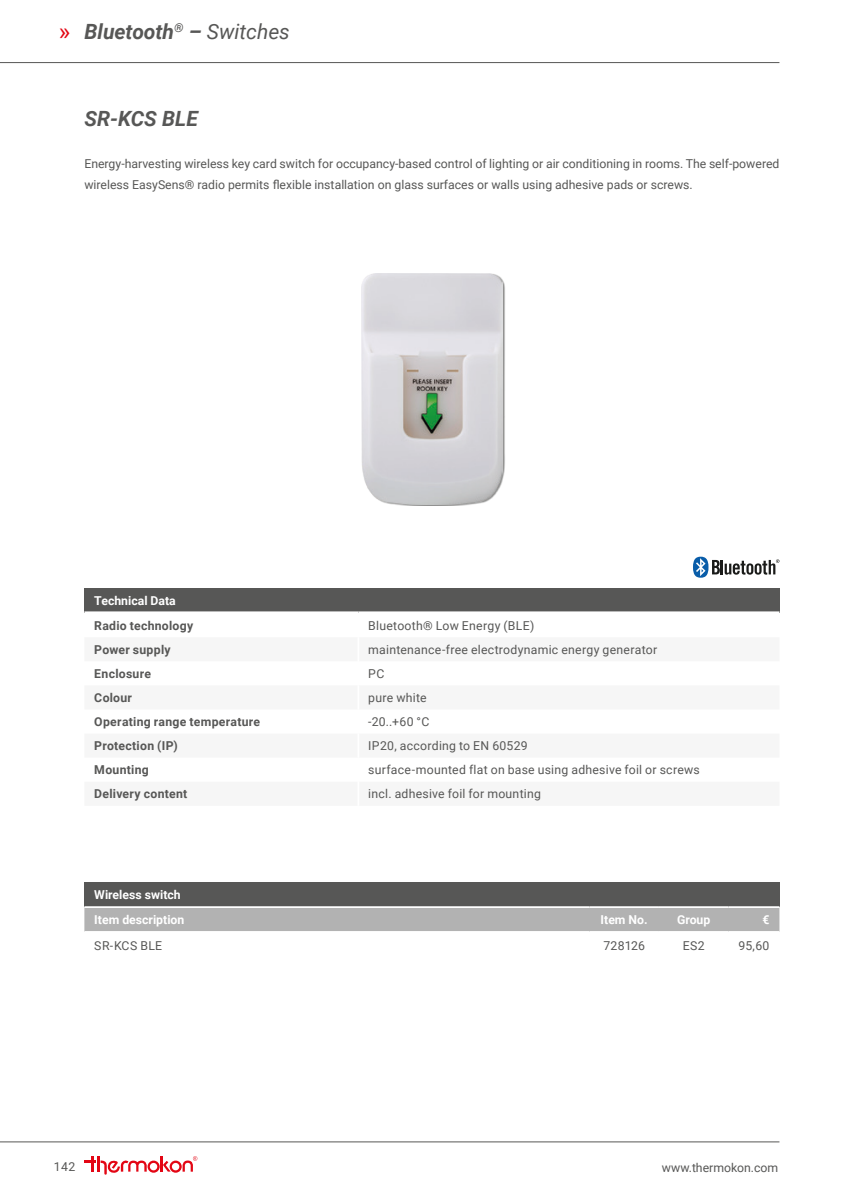
<style>
.page{position:relative;width:844px;height:1191px;background:#fff}
.page>*{position:absolute;margin:0;border:0;box-sizing:border-box;transform-origin:0 0}
.t1{font:24.5px "Roboto";color:#e30614}
.t2{font:italic 700 21px "Roboto";color:#575756}
.t3{font:12.25px/21px "Roboto";color:#575756}
.t4{font:12.25px "Roboto";letter-spacing:.02em;color:#575756}
.t5{font:700 12.25px "Roboto";letter-spacing:.02em;color:#575756}
.t6{font:700 12.25px "Roboto";color:#fff}
.s1{font-weight:400}
</style>
<div class="page">
<hr style="left:0;top:1141px;width:779px;height:1px;background:#575756">
<svg style="left:84px;top:1156px;width:11px;height:15px"></svg>
<hr style="left:97px;top:1156px;width:3px;height:15px;background:#e30614">
<svg style="left:101px;top:1156px;width:96px;height:18px"></svg>
<hr style="left:0;top:62px;width:779px;height:1px;background:#575756">
<div style="left:84px;top:588px;width:695px;height:24px;background:#575756"></div>
<hr style="left:84px;top:611px;width:274px;height:2px;background:#fff">
<hr style="left:358px;top:611px;width:421px;height:2px;background:#fff">
<div style="left:84px;top:882px;width:695px;height:25px;background:#575756"></div>
<div style="left:84px;top:908px;width:695px;height:23px;background:#b2b2b2"></div>
<hr style="left:84px;top:906px;width:505px;height:2px;background:#fff">
<hr style="left:589px;top:906px;width:69px;height:2px;background:#fff">
<hr style="left:658px;top:906px;width:70px;height:2px;background:#fff">
<hr style="left:728px;top:906px;width:51px;height:2px;background:#fff">
<svg style="left:693px;top:556px;width:86px;height:21px"></svg>
<div style="left:362px;top:274px;width:143px;height:232px;background:#1d1d1b;opacity:.5"></div>
<img style="left:361px;top:273px;width:141px;height:231px">
<h1 class="t1" style="left:59px;top:14px;width:13px">»</h1>
<p class="t2" style="left:84px;top:17px;width:207px">Bluetooth<sup>®</sup> – <span class="s1">Switches</span></p>
<p class="t2" style="left:84px;top:104px;width:115px">SR-KCS BLE</p>
<p class="t3" style="left:84px;top:153px;width:696px">Energy-harvesting wireless key card switch for occupancy-based control of lighting or air conditioning in rooms. The self-powered wireless EasySens® radio permits flexible installation on glass surfaces or walls using adhesive pads or screws.</p>
<p class="t6" style="left:94px;top:592px;width:83px">Technical Data</p>
<p class="t5" style="left:94px;top:617px;width:100px">Radio technology</p>
<p class="t4" style="left:368px;top:617px;width:168px">Bluetooth® Low Energy (BLE)</p>
<p class="t5" style="left:94px;top:641px;width:78px">Power supply</p>
<p class="t4" style="left:368px;top:641px;width:290px">maintenance-free electrodynamic energy generator</p>
<p class="t5" style="left:94px;top:665px;width:58px">Enclosure</p>
<p class="t3" style="left:368px;top:662px;width:18px">PC</p>
<p class="t5" style="left:94px;top:689px;width:39px">Colour</p>
<p class="t4" style="left:368px;top:689px;width:60px">pure white</p>
<p class="t5" style="left:94px;top:713px;width:167px">Operating range temperature</p>
<p class="t3" style="left:368px;top:711px;width:63px">-20..+60 °C</p>
<p class="t5" style="left:94px;top:737px;width:85px">Protection (IP)</p>
<p class="t4" style="left:368px;top:737px;width:161px">IP20, according to EN 60529</p>
<p class="t5" style="left:94px;top:761px;width:56px">Mounting</p>
<p class="t4" style="left:368px;top:761px;width:333px">surface-mounted flat on base using adhesive foil or screws</p>
<p class="t5" style="left:94px;top:785px;width:94px">Delivery content</p>
<p class="t4" style="left:368px;top:785px;width:174px">incl. adhesive foil for mounting</p>
<p class="t6" style="left:94px;top:886px;width:88px">Wireless switch</p>
<p class="t6" style="left:94px;top:911px;width:91px">Item description</p>
<p class="t6" style="left:600px;top:911px;width:49px">Item No.</p>
<p class="t6" style="left:677px;top:911px;width:35px">Group</p>
<p class="t6" style="left:762px;top:911px;width:9px">€</p>
<p class="t3" style="left:94px;top:934px;width:69px">SR-KCS BLE</p>
<p class="t3" style="left:603px;top:934px;width:43px">728126</p>
<p class="t3" style="left:682px;top:934px;width:23px">ES2</p>
<p class="t3" style="left:738px;top:934px;width:33px">95,60</p>
<p class="t3" style="left:54px;top:1155px;width:23px">142</p>
<p class="t3" style="left:661px;top:1156px;width:118px">www.thermokon.com</p>
</div>
